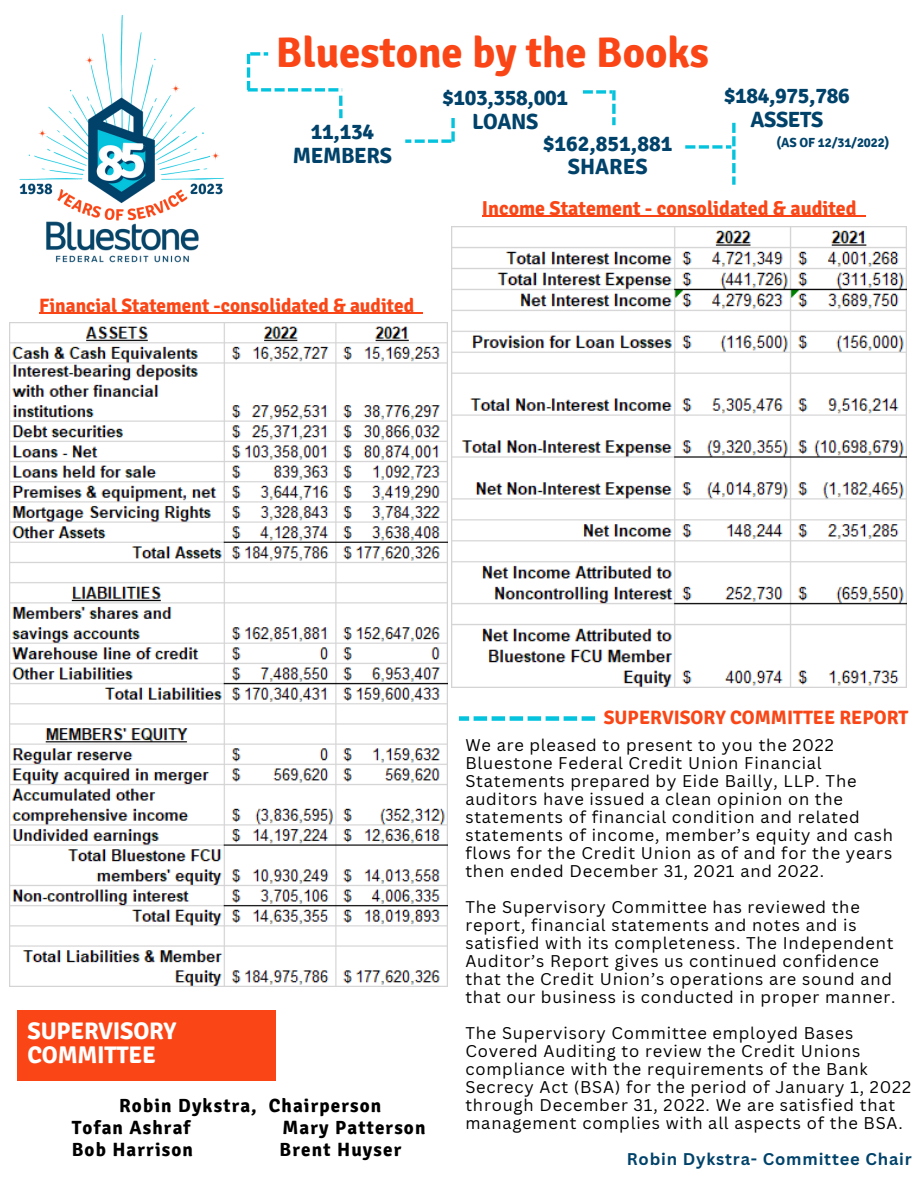
<style>
.page{position:relative;width:918px;height:1188px;background:#fff}
.page>*{position:absolute;margin:0;border:0;box-sizing:border-box;transform-origin:0 0}
.t1{font:700 42.9px "Signika";color:#fa4616}
.t2{font:700 24px "Signika";letter-spacing:-.01em;color:#fff}
.t3{font:700 22.05px/24px "Signika";letter-spacing:-.015em;color:#00426a;text-align:center}
.t4{font:700 19.95px "Signika";color:#fa4616}
.t5{font:700 19.35px "Signika";color:#fa4616}
.t6{font:700 19.05px "Signika";letter-spacing:.06em;color:#000}
.t7{font:16.5px/18px "Canva Sans";letter-spacing:.05em;color:#000}
.t8{font:700 16.5px "Canva Sans";letter-spacing:.05em;color:#00426a}
.t9{font:700 13.2px "Signika";letter-spacing:-.01em;color:#00426a}
</style>
<div class="page">
<img style="left:19px;top:15px;width:205px;height:205px">
<img style="left:46px;top:220px;width:153px;height:43px">
<svg style="left:248px;top:88px;width:10px;height:4px"></svg>
<svg style="left:261px;top:88px;width:10px;height:4px"></svg>
<svg style="left:275px;top:88px;width:10px;height:4px"></svg>
<svg style="left:288px;top:88px;width:10px;height:4px"></svg>
<svg style="left:301px;top:88px;width:11px;height:4px"></svg>
<svg style="left:315px;top:88px;width:10px;height:4px"></svg>
<svg style="left:328px;top:88px;width:10px;height:4px"></svg>
<svg style="left:339px;top:96px;width:4px;height:10px"></svg>
<svg style="left:339px;top:109px;width:4px;height:9px"></svg>
<svg style="left:451px;top:118px;width:4px;height:10px"></svg>
<svg style="left:451px;top:131px;width:4px;height:11px"></svg>
<svg style="left:583px;top:90px;width:10px;height:4px"></svg>
<svg style="left:596px;top:90px;width:10px;height:4px"></svg>
<svg style="left:609px;top:90px;width:3px;height:4px"></svg>
<svg style="left:685px;top:145px;width:10px;height:4px"></svg>
<svg style="left:699px;top:145px;width:10px;height:4px"></svg>
<svg style="left:712px;top:145px;width:11px;height:4px"></svg>
<svg style="left:726px;top:145px;width:5px;height:4px"></svg>
<svg style="left:612px;top:90px;width:4px;height:10px"></svg>
<svg style="left:612px;top:104px;width:4px;height:10px"></svg>
<svg style="left:612px;top:117px;width:4px;height:8px"></svg>
<svg style="left:441px;top:139px;width:10px;height:4px"></svg>
<svg style="left:428px;top:139px;width:10px;height:4px"></svg>
<svg style="left:415px;top:139px;width:10px;height:4px"></svg>
<svg style="left:405px;top:139px;width:6px;height:4px"></svg>
<svg style="left:732px;top:123px;width:4px;height:10px"></svg>
<svg style="left:732px;top:136px;width:4px;height:10px"></svg>
<svg style="left:732px;top:150px;width:4px;height:10px"></svg>
<svg style="left:732px;top:163px;width:4px;height:10px"></svg>
<svg style="left:732px;top:177px;width:4px;height:8px"></svg>
<svg style="left:247px;top:54px;width:3px;height:36px"></svg>
<svg style="left:250px;top:52px;width:10px;height:4px"></svg>
<svg style="left:264px;top:52px;width:4px;height:4px"></svg>
<img style="left:452px;top:226px;width:454px;height:461px">
<hr style="left:482px;top:216px;width:375px;height:1px;background:#fa4616">
<img style="left:9px;top:323px;width:439px;height:664px">
<hr style="left:39px;top:313px;width:375px;height:1px;background:#fa4616">
<svg style="left:459px;top:716px;width:136px;height:5px"></svg>
<div style="left:17px;top:1010px;width:259px;height:70px;background:#fa4616"></div>
<p class="t1" style="left:276px;top:27px;width:435px">Bluestone by the Books</p>
<p class="t3" style="left:443px;top:86px;width:127px">$103,358,001</p>
<p class="t3" style="left:472px;top:110px;width:68px">LOANS</p>
<p class="t3" style="left:293px;top:120px;width:101px">11,134<br>MEMBERS</p>
<p class="t3" style="left:543px;top:131px;width:131px">$162,851,881</p>
<p class="t3" style="left:568px;top:155px;width:81px">SHARES</p>
<p class="t3" style="left:724px;top:84px;width:127px">$184,975,786</p>
<p class="t3" style="left:750px;top:108px;width:74px">ASSETS</p>
<p class="t9" style="left:776px;top:134px;width:115px">(AS OF 12/31/2022)</p>
<p class="t5" style="left:39px;top:293px;width:377px">Financial Statement -consolidated &amp; audited</p>
<p class="t4" style="left:482px;top:196px;width:376px">Income Statement - consolidated &amp; audited</p>
<p class="t2" style="left:28px;top:1017px;width:151px">SUPERVISORY</p>
<p class="t2" style="left:28px;top:1041px;width:130px">COMMITTEE</p>
<p class="t6" style="left:119px;top:1094px;width:264px">Robin Dykstra, Chairperson</p>
<p class="t6" style="left:72px;top:1116px;width:120px">Tofan Ashraf</p>
<p class="t6" style="left:282px;top:1116px;width:145px">Mary Patterson</p>
<p class="t6" style="left:72px;top:1138px;width:123px">Bob Harrison</p>
<p class="t6" style="left:280px;top:1138px;width:123px">Brent Huyser</p>
<p class="t5" style="left:604px;top:706px;width:306px">SUPERVISORY COMMITTEE REPORT</p>
<p class="t7" style="left:465px;top:736px;width:429px">We are pleased to present to you the 2022<br>Bluestone Federal Credit Union Financial Statements prepared by Eide Bailly, LLP. The auditors have issued a clean opinion on the statements of financial condition and related statements of income, member’s equity and cash flows for the Credit Union as of and for the years then ended December 31, 2021 and 2022.</p>
<p class="t7" style="left:465px;top:898px;width:432px">The Supervisory Committee has reviewed the report, financial statements and notes and is satisfied with its completeness. The Independent Auditor’s Report gives us continued confidence that the Credit Union’s operations are sound and that our business is conducted in proper manner.</p>
<p class="t7" style="left:465px;top:1024px;width:447px">The Supervisory Committee employed Bases Covered Auditing to review the Credit Unions compliance with the requirements of the Bank Secrecy Act (BSA) for the period of January 1, 2022 through December 31, 2022. We are satisfied that management complies with all aspects of the BSA.</p>
<p class="t8" style="left:627px;top:1148px;width:287px">Robin Dykstra- Committee Chair</p>
</div>
